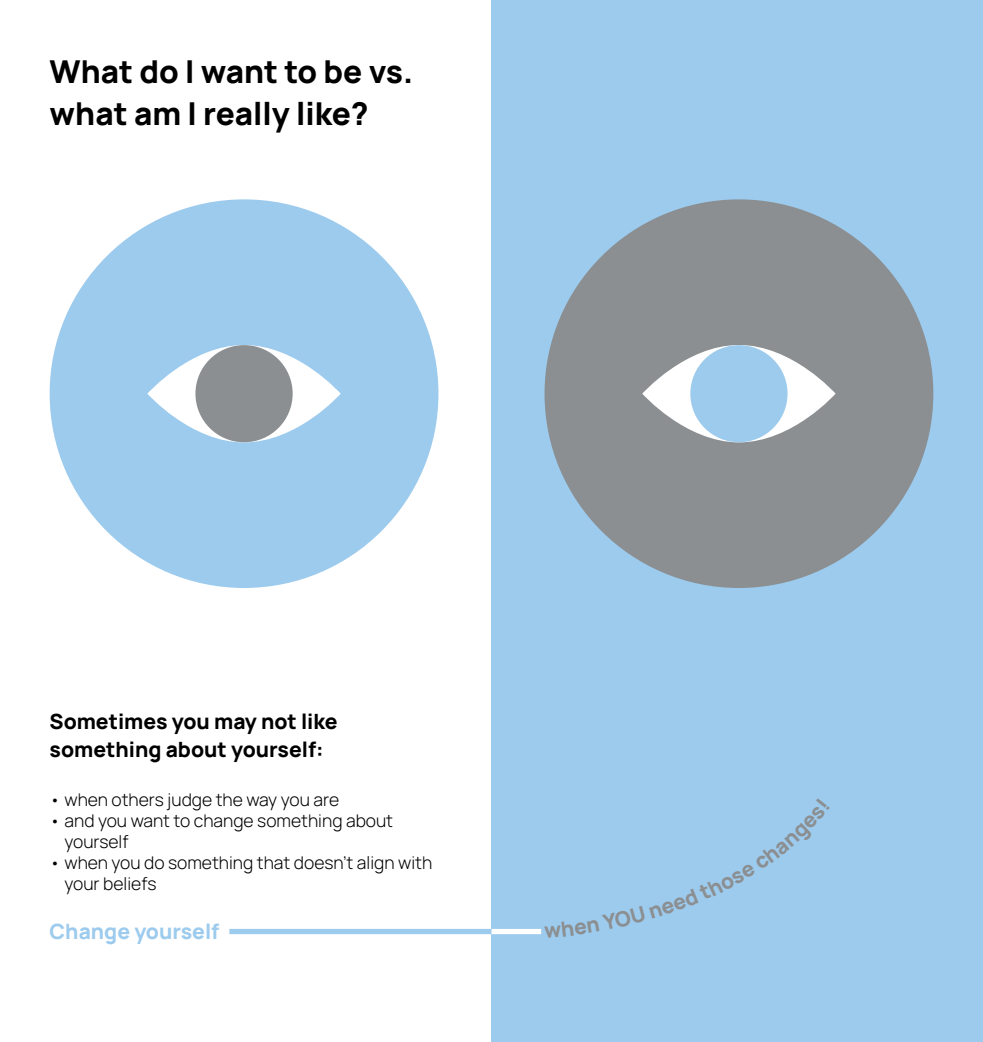
<style>
.page{position:relative;width:983px;height:1042px;background:#fff}
.page>*{position:absolute;margin:0;border:0;box-sizing:border-box;transform-origin:0 0}
.t1{font:800 31.5px/42px "Manrope";color:#000}
.t2{font:800 21px/28px "Manrope";color:#000}
.t3{font:800 21px "Manrope";color:#9dcbee}
.t4{font:300 17.5px/21px "Manrope";color:#000}
</style>
<div class="page">
<div style="left:491px;top:0;width:491px;height:1042px;background:#9dcbee"></div>
<div style="left:544px;top:199px;width:389px;height:389px;background:#8b8f91;border-radius:50%"></div>
<div style="left:50px;top:199px;width:388px;height:389px;background:#9dcbee;border-radius:50%"></div>
<svg style="left:642px;top:345px;width:193px;height:97px;fill:#fff"></svg>
<svg style="left:147px;top:345px;width:193px;height:97px;fill:#fff"></svg>
<div style="left:690px;top:345px;width:97px;height:97px;background:#9dcbee;border-radius:50%"></div>
<div style="left:195px;top:345px;width:97px;height:97px;background:#8b8f91;border-radius:50%"></div>
<div style="left:229px;top:929px;width:262px;height:5px;background:#9dcbee"></div>
<div style="left:491px;top:929px;width:50px;height:5px;background:#fff"></div>
<h1 class="t1" style="left:50px;top:49px;width:365px">What do I want to be vs. what am I really like?</h1>
<p class="t2" style="left:50px;top:706px;width:289px">Sometimes you may not like something about yourself:</p>
<p class="t4" style="left:50px;top:788px;width:291px">• when others judge the way you are</p>
<p class="t4" style="left:64px;top:809px;width:330px;text-indent:-15px">• and you want to change something about yourself</p>
<p class="t4" style="left:64px;top:851px;width:369px;text-indent:-15px">• when you do something that doesn’t align with your beliefs</p>
<p class="t3" style="left:50px;top:916px;width:171px">Change yourself</p>
</div>
